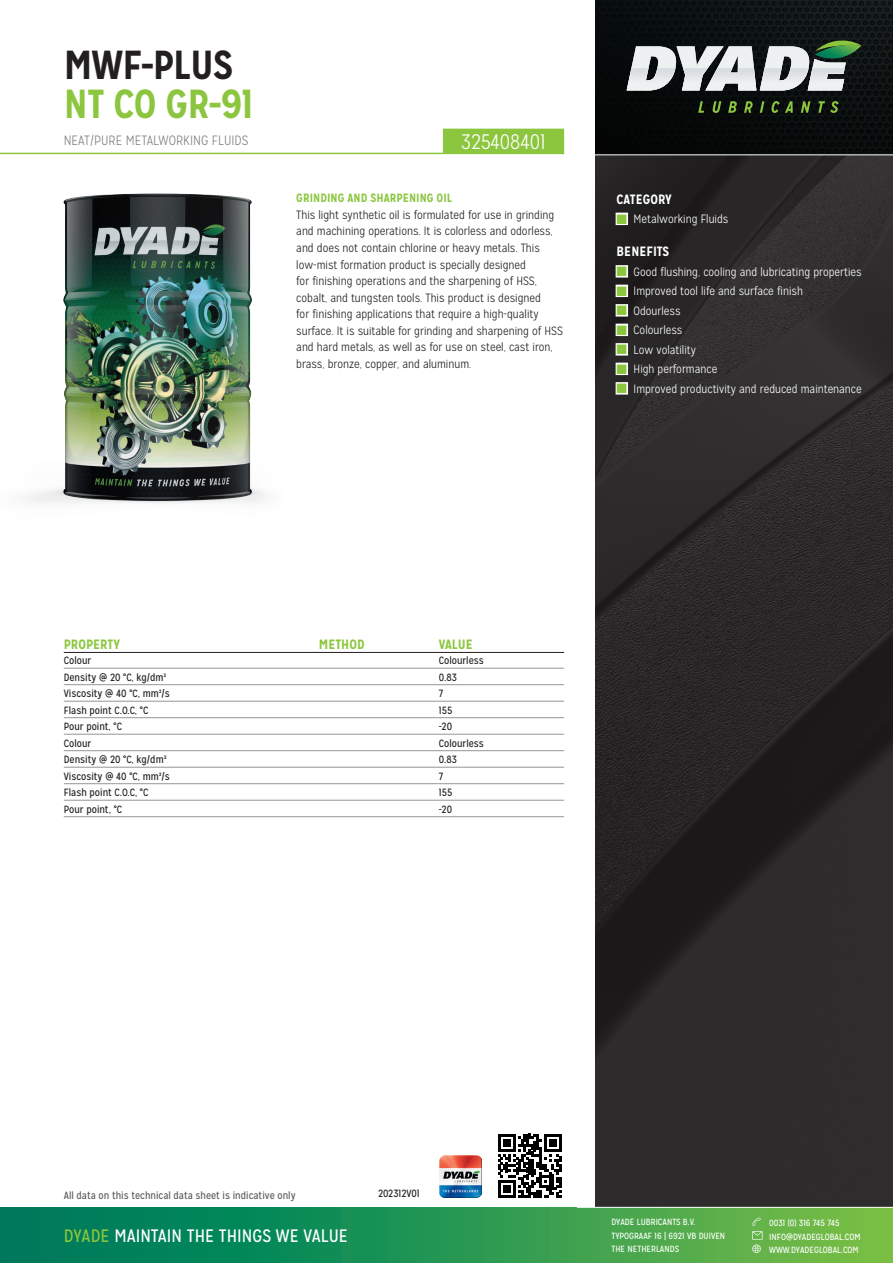
<style>
.page{position:relative;width:893px;height:1263px;background:#fff}
.page>*{position:absolute;margin:0;border:0;box-sizing:border-box;transform-origin:0 0}
.t1{font:700 40.5px "Mission Gothic";letter-spacing:-.02em;color:#8bc63e}
.t2{font:700 40.5px "Mission Gothic";letter-spacing:-.02em;color:#231f20}
.t3{font:300 21px "Mission Gothic";color:#fff}
.t4{font:18px "Mission Gothic";color:#fff}
.t5{font:300 13.5px "Mission Gothic";color:#808285}
.t6{font:700 13.5px "Mission Gothic";color:#8bc63e}
.t7{font:700 13.5px "Mission Gothic";color:#fff}
.t8{font:300 12px/16.5px "Mission Gothic";color:#231f20}
.t9{font:300 12px/19.5px "Mission Gothic";color:#fff}
.t10{font:700 12px "Mission Gothic";color:#8bc63e}
.t11{font:10.5px "Mission Gothic";color:#231f20}
.t12{font:10.5px "Mission Gothic";color:#5a5a5d}
.t13{font:9px/13.5px "Mission Gothic";color:#fff}
.s1{font-family:"European Pi Three";font-weight:400;font-size:10.5px}
.s2{color:#8bc63e}
</style>
<div class="page">
<svg style="left:595px;top:155px;width:298px;height:1052px;background:#2a2729"></svg>
<img style="left:595px;top:0;width:298px;height:154px">
<svg style="left:627px;top:40px;width:234px;height:50px;background:#8c9491"></svg>
<svg style="left:698px;top:101px;width:6px;height:12px"></svg>
<svg style="left:713px;top:101px;width:8px;height:12px"></svg>
<svg style="left:728px;top:101px;width:9px;height:12px"></svg>
<svg style="left:744px;top:101px;width:9px;height:12px"></svg>
<svg style="left:760px;top:101px;width:4px;height:12px"></svg>
<svg style="left:772px;top:101px;width:21px;height:12px"></svg>
<svg style="left:801px;top:101px;width:9px;height:12px"></svg>
<svg style="left:818px;top:101px;width:21px;height:12px"></svg>
<div style="left:0;top:1208px;width:893px;height:55px;background:linear-gradient(to right,#00745e,#73bd46)"></div>
<svg style="left:752px;top:1217px;width:10px;height:36px"></svg>
<img style="left:440px;top:1155px;width:42px;height:42px">
<svg style="left:498px;top:1134px;width:64px;height:64px"></svg>
<div style="left:446px;top:129px;width:118px;height:25px;background:#8bc63e"></div>
<img style="left:0;top:128px;width:446px;height:376px">
<hr style="left:64px;top:652px;width:500px;height:1px;background:#231f20">
<hr style="left:64px;top:668px;width:500px;height:1px;background:#939598">
<hr style="left:64px;top:684px;width:500px;height:1px;background:#939598">
<hr style="left:64px;top:701px;width:500px;height:1px;background:#939598">
<hr style="left:64px;top:717px;width:500px;height:1px;background:#939598">
<hr style="left:64px;top:734px;width:500px;height:1px;background:#939598">
<hr style="left:64px;top:750px;width:500px;height:1px;background:#939598">
<hr style="left:64px;top:767px;width:500px;height:1px;background:#939598">
<hr style="left:64px;top:783px;width:500px;height:1px;background:#939598">
<hr style="left:64px;top:800px;width:500px;height:1px;background:#939598">
<hr style="left:64px;top:816px;width:500px;height:1px;background:#939598">
<h1 class="t2" style="left:64px;top:40px;width:171px">MWF-PLUS</h1>
<h1 class="t1" style="left:64px;top:79px;width:191px">NT CO GR-91</h1>
<p class="t5" style="left:64px;top:132px;width:186px">NEAT/PURE METALWORKING FLUIDS</p>
<h2 class="t3" style="left:461px;top:130px;width:86px">325408401</h2>
<p class="t10" style="left:296px;top:191px;width:157px">GRINDING AND SHARPENING OIL</p>
<p class="t8" style="left:296px;top:207px;width:268px">This light synthetic oil is formulated for use in grinding and machining operations. It is colorless and odorless, and does not contain chlorine or heavy metals. This low-mist formation product is specially designed<br>for finishing operations and the sharpening of HSS, cobalt, and tungsten tools. This product is designed<br>for finishing applications that require a high-quality surface. It is suitable for grinding and sharpening of HSS and hard metals, as well as for use on steel, cast iron, brass, bronze, copper, and aluminum.</p>
<p class="t7" style="left:617px;top:190px;width:57px">CATEGORY</p>
<p class="t9" style="left:617px;top:209px;width:113px"><span class="s1">N</span> Metalworking Fluids</p>
<p class="t7" style="left:617px;top:243px;width:54px">BENEFITS</p>
<p class="t9" style="left:617px;top:262px;width:247px"><span class="s1">N</span> Good flushing, cooling and lubricating properties<br><span class="s1">N</span> Improved tool life and surface finish<br><span class="s1">N</span> Odourless<br><span class="s1">N</span> Colourless<br><span class="s1">N</span> Low volatility<br><span class="s1">N</span> High performance<br><span class="s1">N</span> Improved productivity and reduced maintenance</p>
<p class="t6" style="left:64px;top:636px;width:58px">PROPERTY</p>
<p class="t6" style="left:319px;top:636px;width:47px">METHOD</p>
<p class="t6" style="left:439px;top:636px;width:36px">VALUE</p>
<p class="t11" style="left:64px;top:654px;width:29px">Colour</p>
<p class="t11" style="left:439px;top:654px;width:46px">Colourless</p>
<p class="t11" style="left:64px;top:671px;width:104px">Density @ 20 °C, kg/dm³</p>
<p class="t11" style="left:439px;top:671px;width:20px">0.83</p>
<p class="t11" style="left:64px;top:687px;width:108px">Viscosity @ 40 °C, mm²/s</p>
<p class="t11" style="left:439px;top:687px;width:6px">7</p>
<p class="t11" style="left:64px;top:704px;width:86px">Flash point C.O.C, °C</p>
<p class="t11" style="left:439px;top:704px;width:15px">155</p>
<p class="t11" style="left:64px;top:720px;width:60px">Pour point, °C</p>
<p class="t11" style="left:439px;top:720px;width:15px">-20</p>
<p class="t11" style="left:64px;top:736px;width:29px">Colour</p>
<p class="t11" style="left:439px;top:736px;width:46px">Colourless</p>
<p class="t11" style="left:64px;top:753px;width:104px">Density @ 20 °C, kg/dm³</p>
<p class="t11" style="left:439px;top:753px;width:20px">0.83</p>
<p class="t11" style="left:64px;top:769px;width:108px">Viscosity @ 40 °C, mm²/s</p>
<p class="t11" style="left:439px;top:769px;width:6px">7</p>
<p class="t11" style="left:64px;top:786px;width:86px">Flash point C.O.C, °C</p>
<p class="t11" style="left:439px;top:786px;width:15px">155</p>
<p class="t11" style="left:64px;top:802px;width:60px">Pour point, °C</p>
<p class="t11" style="left:439px;top:802px;width:15px">-20</p>
<p class="t12" style="left:64px;top:1189px;width:233px">All data on this technical data sheet is indicative only</p>
<p class="t11" style="left:378px;top:1187px;width:43px">202312V01</p>
<h3 class="t4" style="left:64px;top:1225px;width:286px"><span class="s2">DYADE</span> MAINTAIN THE THINGS WE VALUE</h3>
<p class="t13" style="left:611px;top:1215px;width:115px">DYADE LUBRICANTS B.V.<br>TYPOGRAAF 16 | 6921 VB DUIVEN<br>THE NETHERLANDS</p>
<p class="t13" style="left:769px;top:1216px;width:93px">0031 (0) 316 745 745<br>INFO@DYADEGLOBAL.COM<br>WWW.DYADEGLOBAL.COM</p>
</div>
